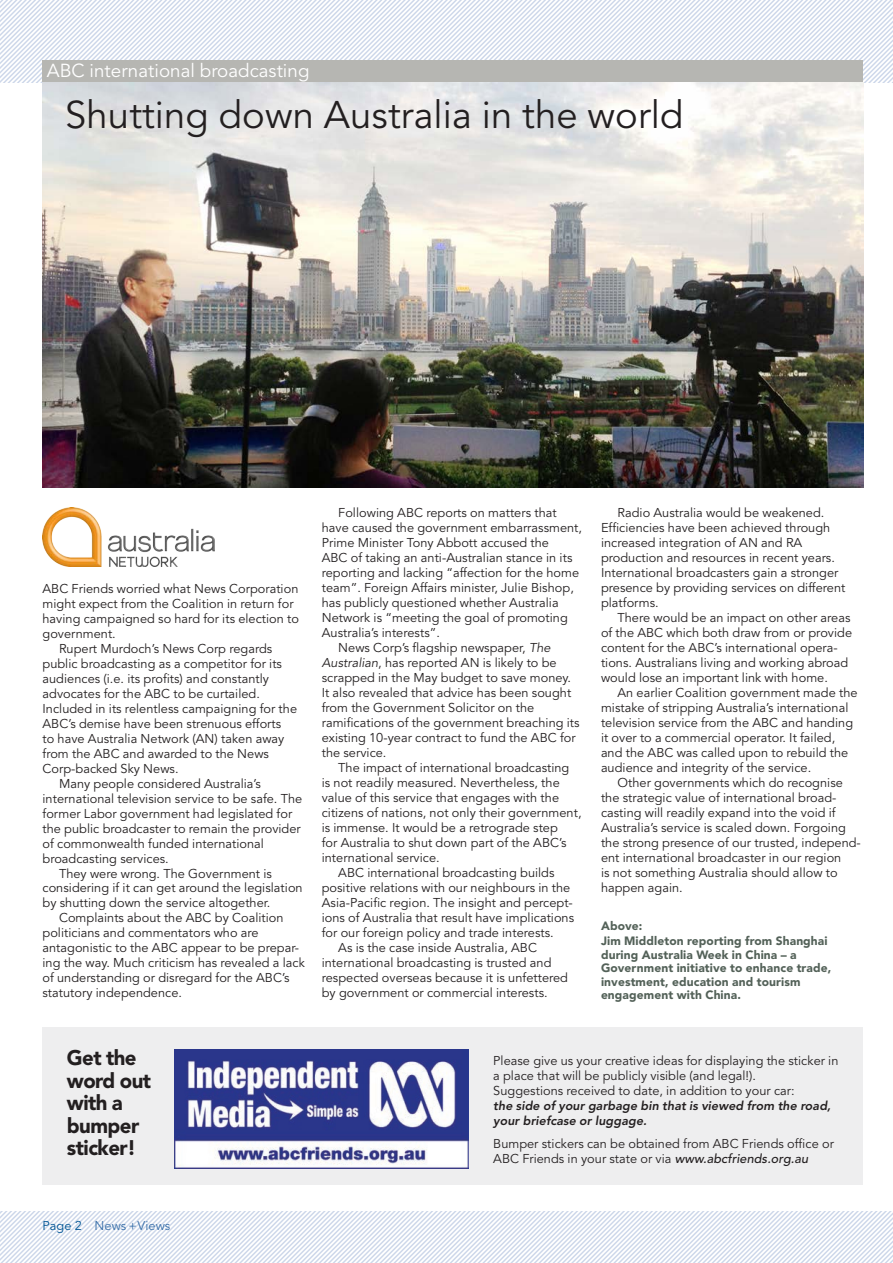
<style>
.page{position:relative;width:893px;height:1263px;background:#fff}
.page>*{position:absolute;margin:0;border:0;box-sizing:border-box;transform-origin:0 0}
._8_intro{font:38.25px "Avenir";letter-spacing:.005em;color:#231f20}
._4_Head_-_small{font:900 21px/22.5px "Avenir";letter-spacing:-.025em;color:#231f20}
.Grey_Article_headers{font:18.75px "Avenir";letter-spacing:.005em;color:#fff}
._1a_Body_-_first_par{font:12.75px/15px "Avenir";letter-spacing:.005em;color:#231f20}
._0_Body_-_normal{font:12.75px "Avenir";letter-spacing:.005em;color:#386fa9}
._1a_Body_-_first_par-2{font:italic 800 12.45px/15px "Avenir";letter-spacing:.005em;color:#231f20}
._6a_Captions{font:900 12px/13.5px "Avenir";letter-spacing:.01em;color:#536158}
.s1{font-style:italic}
.s2{font-weight:500;font-style:italic}
.s3{color:#005595}
</style>
<div class="page">
<svg style="left:0;top:1212px;width:893px;height:51px"></svg>
<svg style="left:0;top:0;width:893px;height:82px"></svg>
<div style="left:43px;top:60px;width:820px;height:22px;background:#b6b6b2"></div>
<img style="left:43px;top:83px;width:820px;height:404px">
<img style="left:43px;top:507px;width:172px;height:60px">
<div style="left:43px;top:1028px;width:820px;height:157px;background:#eeeeef"></div>
<img style="left:175px;top:1049px;width:294px;height:119px">
<p class="Grey_Article_headers" style="left:47px;top:60px;width:264px">ABC international broadcasting</p>
<p class="_8_intro" style="left:65px;top:92px;width:620px">Shutting down Australia in the world</p>
<p class="_1a_Body_-_first_par" style="left:43px;top:581px;width:258px">ABC Friends worried what News Corporation might expect from the Coalition in return for having campaigned so hard for its election to government.</p>
<p class="_1a_Body_-_first_par" style="left:43px;top:641px;width:256px;text-indent:16px">Rupert Murdoch’s News Corp regards public broadcasting as a competitor for its audiences (i.e. its profits) and constantly advocates for the ABC to be curtailed.<br>Included in its relentless campaigning for the ABC’s demise have been strenuous efforts<br>to have Australia Network (AN) taken away from the ABC and awarded to the News Corp-backed Sky News.</p>
<p class="_1a_Body_-_first_par" style="left:43px;top:776px;width:261px;text-indent:16px">Many people considered Australia’s international television service to be safe. The former Labor government had legislated for the public broadcaster to remain the provider of commonwealth funded international broadcasting services.</p>
<p class="_1a_Body_-_first_par" style="left:43px;top:866px;width:262px;text-indent:16px">They were wrong. The Government is considering if it can get around the legislation by shutting down the service altogether.</p>
<p class="_1a_Body_-_first_par" style="left:43px;top:911px;width:264px;text-indent:16px">Complaints about the ABC by Coalition politicians and commentators who are antagonistic to the ABC appear to be prepar&shy;ing the way. Much criticism has revealed a lack of understanding or disregard for the ABC’s statutory independence.</p>
<p class="_1a_Body_-_first_par" style="left:322px;top:506px;width:262px;text-indent:16px">Following ABC reports on matters that have caused the government embarrassment, Prime Minister Tony Abbott accused the<br>ABC of taking an anti-Australian stance in its reporting and lacking “affection for the home team”. Foreign Affairs minister, Julie Bishop, has publicly questioned whether Australia Network is “meeting the goal of promoting Australia’s interests”.</p>
<p class="_1a_Body_-_first_par" style="left:322px;top:641px;width:259px;text-indent:16px">News Corp’s flagship newspaper, <span class="s1">The Australian</span>, has reported AN is likely to be scrapped in the May budget to save money.<br>It also revealed that advice has been sought from the Government Solicitor on the ramifications of the government breaching its existing 10-year contract to fund the ABC for the service.</p>
<p class="_1a_Body_-_first_par" style="left:322px;top:761px;width:261px;text-indent:16px">The impact of international broadcasting<br>is not readily measured. Nevertheless, the value of this service that engages with the citizens of nations, not only their government, is immense. It would be a retrograde step<br>for Australia to shut down part of the ABC’s international service.</p>
<p class="_1a_Body_-_first_par" style="left:322px;top:866px;width:254px;text-indent:16px">ABC international broadcasting builds positive relations with our neighbours in the Asia-Pacific region. The insight and percept&shy;ions of Australia that result have implications for our foreign policy and trade interests.</p>
<p class="_1a_Body_-_first_par" style="left:322px;top:941px;width:248px;text-indent:16px">As is the case inside Australia, ABC international broadcasting is trusted and respected overseas because it is unfettered by government or commercial interests.</p>
<p class="_1a_Body_-_first_par" style="left:601px;top:506px;width:246px;text-indent:16px">Radio Australia would be weakened.<br>Efficiencies have been achieved through increased integration of AN and RA production and resources in recent years.<br>International broadcasters gain a stronger presence by providing services on different platforms.</p>
<p class="_1a_Body_-_first_par" style="left:601px;top:611px;width:253px;text-indent:16px">There would be an impact on other areas of the ABC which both draw from or provide content for the ABC’s international opera&shy;tions. Australians living and working abroad would lose an important link with home.</p>
<p class="_1a_Body_-_first_par" style="left:601px;top:686px;width:258px;text-indent:16px">An earlier Coalition government made the mistake of stripping Australia’s international television service from the ABC and handing it over to a commercial operator. It failed, and the ABC was called upon to rebuild the audience and integrity of the service.</p>
<p class="_1a_Body_-_first_par" style="left:601px;top:776px;width:261px;text-indent:16px">Other governments which do recognise the strategic value of international broad&shy;casting will readily expand into the void if Australia’s service is scaled down. Forgoing the strong presence of our trusted, independ&shy;ent international broadcaster in our region<br>is not something Australia should allow to happen again.</p>
<p class="_6a_Captions" style="left:601px;top:919px;width:43px">Above:</p>
<p class="_6a_Captions" style="left:601px;top:934px;width:232px">Jim Middleton reporting from Shanghai during Australia Week in China – a Government initiative to enhance trade, investment, education and tourism engagement with China.</p>
<p class="_4_Head_-_small" style="left:67px;top:1046px;width:86px">Get the word out with a bumper sticker!</p>
<p class="_1a_Body_-_first_par" style="left:493px;top:1053px;width:347px">Please give us your creative ideas for displaying the sticker in a place that will be publicly visible (and legal!).</p>
<p class="_1a_Body_-_first_par" style="left:493px;top:1083px;width:303px">Suggestions received to date, in addition to your car:</p>
<p class="_1a_Body_-_first_par-2" style="left:493px;top:1098px;width:339px">the side of your garbage bin that is viewed from the road, your briefcase or luggage.</p>
<p class="_1a_Body_-_first_par" style="left:493px;top:1136px;width:342px">Bumper stickers can be obtained from ABC Friends office or<br>ABC Friends in your state or via <span class="s2">www.abcfriends.org.au</span></p>
<p class="_0_Body_-_normal" style="left:43px;top:1218px;width:129px"><span class="s3">Page 2</span> News + Views</p>
</div>
